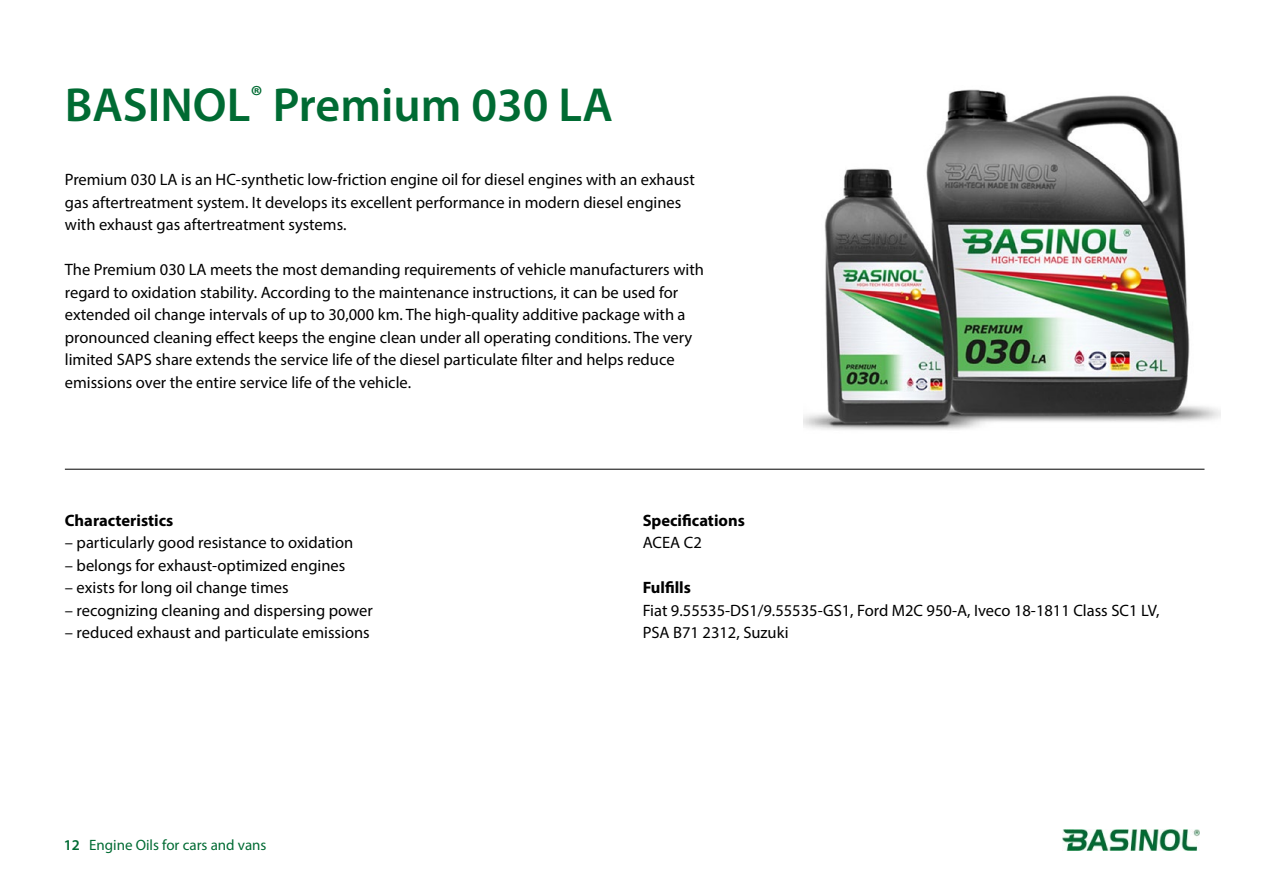
<style>
.page{position:relative;width:1263px;height:893px;background:#fff}
.page>*{position:absolute;margin:0;border:0;box-sizing:border-box;transform-origin:0 0}
.t1{font:600 48px "Myriad Pro";color:#006b33}
.t2{font:16.5px/22.5px "Myriad Pro";color:#000}
.t3{font:700 16.5px "Myriad Pro";color:#000}
.t4{font:15px "Myriad Pro";color:#006b33}
.s1{font-weight:600}
</style>
<div class="page">
<img style="left:804px;top:89px;width:417px;height:381px">
<hr style="left:65px;top:469px;width:1139px;height:1px;background:#000">
<img style="left:1063px;top:830px;width:136px;height:20px">
<h1 class="t1" style="left:65px;top:74px;width:549px">BASINOL<sup>®</sup> Premium 030 LA</h1>
<p class="t2" style="left:65px;top:168px;width:631px">Premium 030 LA is an HC-synthetic low-friction engine oil for diesel engines with an exhaust gas aftertreatment system. It develops its excellent performance in modern diesel engines with exhaust gas aftertreatment systems.</p>
<p class="t2" style="left:65px;top:258px;width:641px">The Premium 030 LA meets the most demanding requirements of vehicle manufacturers with regard to oxidation stability. According to the maintenance instructions, it can be used for extended oil change intervals of up to 30,000 km. The high-quality additive package with a pronounced cleaning effect keeps the engine clean under all operating conditions. The very limited SAPS share extends the service life of the diesel particulate filter and helps reduce emissions over the entire service life of the vehicle.</p>
<p class="t3" style="left:65px;top:509px;width:110px">Characteristics</p>
<p class="t2" style="left:65px;top:531px;width:290px">– particularly good resistance to oxidation</p>
<p class="t2" style="left:65px;top:554px;width:282px">– belongs for exhaust-optimized engines</p>
<p class="t2" style="left:65px;top:576px;width:225px">– exists for long oil change times</p>
<p class="t2" style="left:65px;top:599px;width:309px">– recognizing cleaning and dispersing power</p>
<p class="t2" style="left:65px;top:621px;width:306px">– reduced exhaust and particulate emissions</p>
<p class="t4" style="left:64px;top:836px;width:204px"><span class="s1">12</span> Engine Oils for cars and vans</p>
<p class="t3" style="left:643px;top:509px;width:104px">Specifications</p>
<p class="t2" style="left:643px;top:531px;width:61px">ACEA C2</p>
<p class="t3" style="left:643px;top:577px;width:50px">Fulfills</p>
<p class="t2" style="left:643px;top:599px;width:518px">Fiat 9.55535-DS1/9.55535-GS1, Ford M2C 950-A, Iveco 18-1811 Class SC1 LV,<br>PSA B71 2312, Suzuki</p>
</div>
